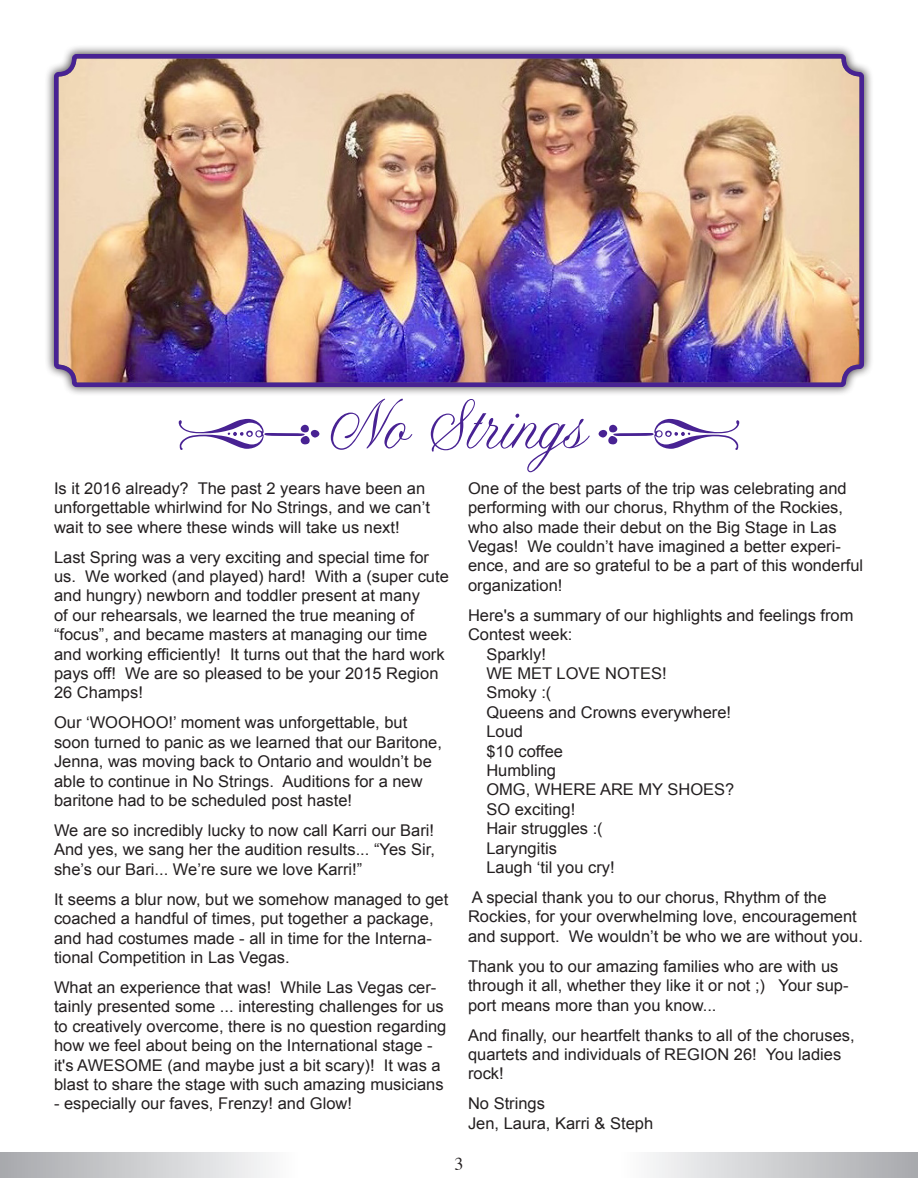
<style>
.page{position:relative;width:918px;height:1188px;background:#fff}
.page>*{position:absolute;margin:0;border:0;box-sizing:border-box;transform-origin:0 0}
.t1{font:70.2px "Altast Greeting";color:#482293}
.t2{font:18px "Times";color:#231f20}
.t3{font:16.2px/19.4px "Arial";color:#231f20}
</style>
<div class="page">
<div style="left:618px;top:1153px;width:300px;height:24px;background:linear-gradient(to right,#fdfdfe,#a7a9ac)"></div>
<div style="left:0;top:1153px;width:300px;height:24px;background:linear-gradient(to right,#a7a8ac,#fcfdfd)"></div>
<div style="left:44px;top:44px;width:830px;height:353px;background:#231f20;opacity:.75"></div>
<img style="left:52px;top:52px;width:814px;height:337px">
<h1 class="t1" style="left:317px;top:388px;width:266px">No Strings</h1>
<p class="t3" style="left:54px;top:479px;width:377px">Is it 2016 already? The past 2 years have been an unforgettable whirlwind for No Strings, and we can’t wait to see where these winds will take us next!</p>
<p class="t3" style="left:54px;top:547px;width:396px">Last Spring was a very exciting and special time for us. We worked (and played) hard! With a (super cute and hungry) newborn and toddler present at many<br>of our rehearsals, we learned the true meaning of “focus”, and became masters at managing our time and working efficiently! It turns out that the hard work pays off! We are so pleased to be your 2015 Region 26 Champs!</p>
<p class="t3" style="left:54px;top:713px;width:389px">Our ‘WOOHOO!’ moment was unforgettable, but soon turned to panic as we learned that our Baritone, Jenna, was moving back to Ontario and wouldn’t be able to continue in No Strings. Auditions for a new baritone had to be scheduled post haste!</p>
<p class="t3" style="left:54px;top:821px;width:382px;text-align:justify">We are so incredibly lucky to now call Karri our Bari!<br>And yes, we sang her the audition results... “Yes Sir, she’s our Bari... We’re sure we love Karri!”</p>
<p class="t3" style="left:54px;top:890px;width:396px">It seems a blur now, but we somehow managed to get coached a handful of times, put together a package, and had costumes made - all in time for the Interna&shy;tional Competition in Las Vegas.</p>
<p class="t3" style="left:54px;top:978px;width:394px">What an experience that was! While Las Vegas cer&shy;tainly presented some ... interesting challenges for us to creatively overcome, there is no question regarding how we feel about being on the International stage - it's AWESOME (and maybe just a bit scary)! It was a blast to share the stage with such amazing musicians</p>
<p class="t3" style="left:54px;top:1094px;width:300px">- especially our faves, Frenzy! and Glow!</p>
<p class="t3" style="left:468px;top:479px;width:397px">One of the best parts of the trip was celebrating and performing with our chorus, Rhythm of the Rockies, who also made their debut on the Big Stage in Las Vegas! We couldn’t have imagined a better experi&shy;ence, and are so grateful to be a part of this wonderful organization!</p>
<p class="t3" style="left:468px;top:606px;width:387px">Here's a summary of our highlights and feelings from</p>
<p class="t3" style="left:468px;top:625px;width:106px">Contest week:</p>
<p class="t3" style="left:486px;top:644px;width:61px">Sparkly!</p>
<p class="t3" style="left:486px;top:664px;width:182px">WE MET LOVE NOTES!</p>
<p class="t3" style="left:486px;top:683px;width:67px">Smoky :(</p>
<p class="t3" style="left:486px;top:703px;width:246px">Queens and Crowns everywhere!</p>
<p class="t3" style="left:486px;top:722px;width:38px">Loud</p>
<p class="t3" style="left:486px;top:741px;width:78px">$10 coffee</p>
<p class="t3" style="left:486px;top:761px;width:71px">Humbling</p>
<p class="t3" style="left:486px;top:780px;width:250px">OMG, WHERE ARE MY SHOES?</p>
<p class="t3" style="left:486px;top:800px;width:90px">SO exciting!</p>
<p class="t3" style="left:486px;top:819px;width:118px">Hair struggles :(</p>
<p class="t3" style="left:486px;top:838px;width:72px">Laryngitis</p>
<p class="t3" style="left:486px;top:858px;width:130px">Laugh ‘til you cry!</p>
<p class="t3" style="left:468px;top:888px;width:396px">A special thank you to our chorus, Rhythm of the<br>Rockies, for your overwhelming love, encouragement and support. We wouldn’t be who we are without you.</p>
<p class="t3" style="left:468px;top:957px;width:382px">Thank you to our amazing families who are with us through it all, whether they like it or not ;) Your sup&shy;port means more than you know...</p>
<p class="t3" style="left:468px;top:1025px;width:388px">And finally, our heartfelt thanks to all of the choruses, quartets and individuals of REGION 26! You ladies rock!</p>
<p class="t3" style="left:468px;top:1094px;width:187px">No Strings<br>Jen, Laura, Karri &amp; Steph</p>
<p class="t2" style="left:454px;top:1148px;width:10px">3</p>
</div>
